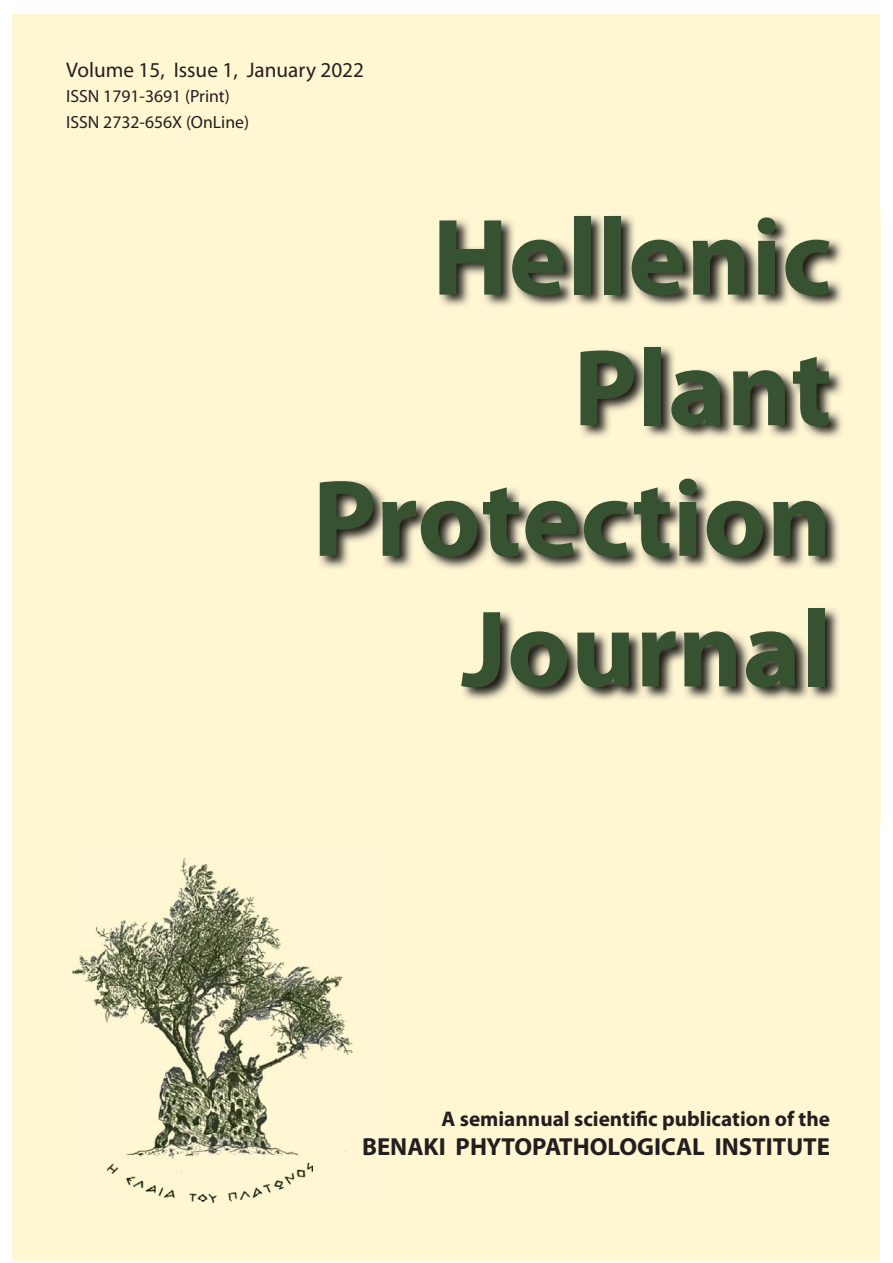
<style>
.page{position:relative;width:893px;height:1263px;background:#fff}
.page>*{position:absolute;margin:0;border:0;box-sizing:border-box;transform-origin:0 0}
.t1{font:700 109.95px/130.6px "Myriad Pro";color:#375230;text-align:right}
.t2{font:700 24.75px "Myriad Pro";color:#231f20}
.t3{font:700 21.15px "Myriad Pro";color:#231f20}
.t4{font:21.15px "Myriad Pro";color:#231f20}
.t5{font:17.7px/25.5px "Myriad Pro";color:#231f20}
</style>
<div class="page">
<div style="left:13px;top:15px;width:867px;height:1246px;background:#fff6d2"></div>
<img style="left:319px;top:215px;width:562px;height:608px">
<img style="left:72px;top:858px;width:281px;height:297px">
<img style="left:107px;top:1155px;width:206px;height:47px">
<p class="t4" style="left:66px;top:62px;width:299px">Volume 15, Issue 1, January 2022</p>
<p class="t5" style="left:66px;top:85px;width:184px">ISSN 1791-3691 (Print)<br>ISSN 2732-656X (OnLine)</p>
<h1 class="t1" style="left:312px;top:201px;width:521px">Hellenic<br>Plant<br>Protection<br>Journal</h1>
<p class="t3" style="left:442px;top:1111px;width:390px">A semiannual scientific publication of the</p>
<h2 class="t2" style="left:362px;top:1138px;width:469px">BENAKI PHYTOPATHOLOGICAL INSTITUTE</h2>
</div>
